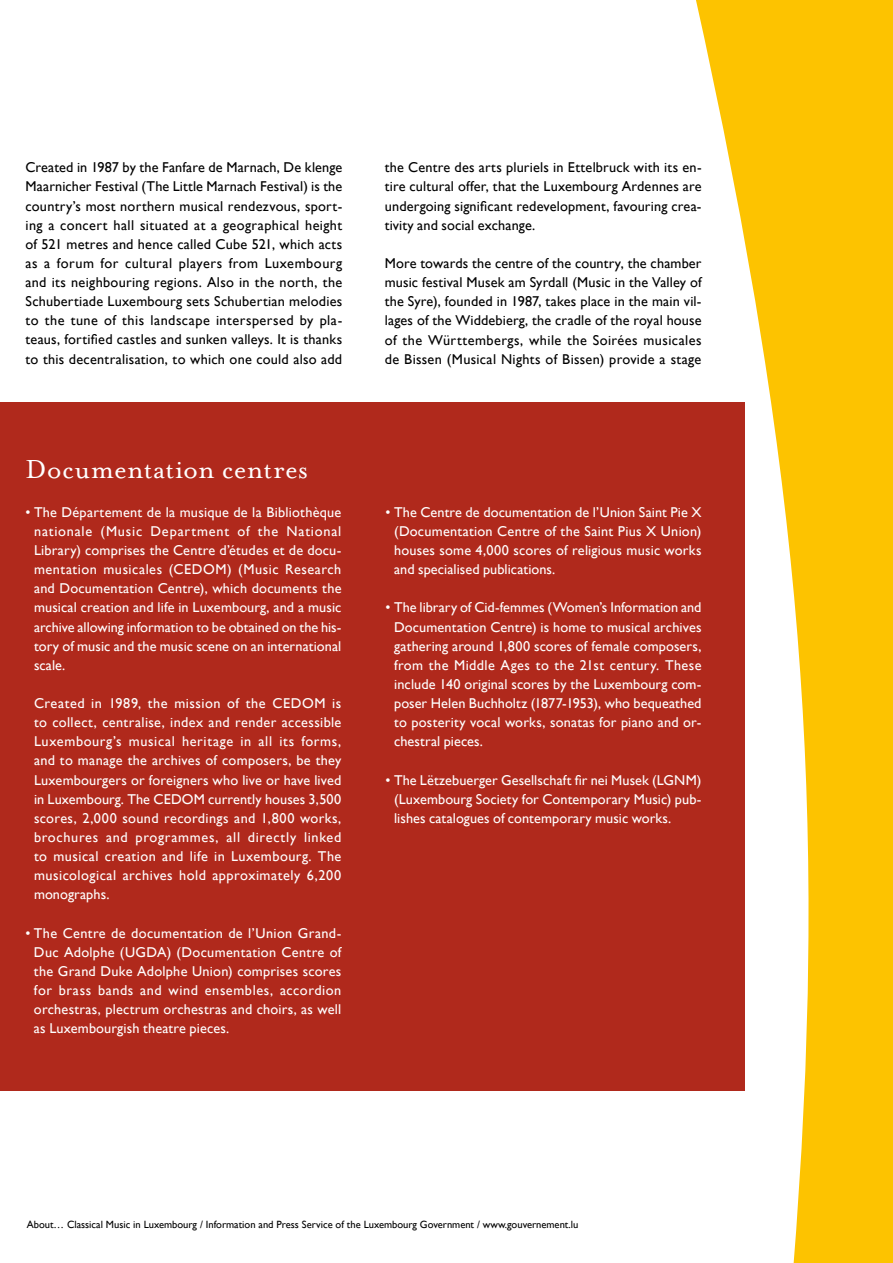
<style>
.page{position:relative;width:893px;height:1263px;background:#fff}
.page>*{position:absolute;margin:0;border:0;box-sizing:border-box;transform-origin:0 0}
.t1{font:30px "Mrs Eaves Roman";letter-spacing:.005em;color:#fff}
.t2{font:14.25px/19.2px "Gill Sans";letter-spacing:.01em;color:#fff;text-align:justify}
.t3{font:14.25px/19.2px "Gill Sans";letter-spacing:.015em;color:#000;text-align:justify}
.t4{font:10.5px "Gill Sans";color:#000}
</style>
<div class="page">
<svg style="left:696px;top:0;width:197px;height:1263px;fill:#fdc300"></svg>
<div style="left:0;top:402px;width:744px;height:689px;background:#b0291c"></div>
<p class="t3" style="left:25px;top:158px;width:318px">Created in 1987 by the Fanfare de Marnach, De klenge Maarnicher Festival (The Little Marnach Festival) is the country’s most northern musical rendezvous, sport&shy;ing a concert hall situated at a geographical height of 521 metres and hence called Cube 521, which acts as a forum for cultural players from Luxembourg and its neighbouring regions. Also in the north, the Schubertiade Luxembourg sets Schubertian melodies to the tune of this landscape interspersed by pla&shy;teaus, fortified castles and sunken valleys. It is thanks to this decentralisation, to which one could also add</p>
<p class="t3" style="left:385px;top:158px;width:318px">the Centre des arts pluriels in Ettelbruck with its en&shy;tire cultural offer, that the Luxembourg Ardennes are undergoing significant redevelopment, favouring crea&shy;tivity and social exchange.</p>
<p class="t3" style="left:385px;top:253px;width:318px">More towards the centre of the country, the chamber music festival Musek am Syrdall (Music in the Valley of the Syre), founded in 1987, takes place in the main vil&shy;lages of the Widdebierg, the cradle of the royal house of the Württembergs, while the Soirées musicales de Bissen (Musical Nights of Bissen) provide a stage</p>
<h1 class="t1" style="left:26px;top:453px;width:284px">Documentation centres</h1>
<p class="t2" style="left:34px;top:502px;width:309px;text-indent:-8px">• The Département de la musique de la Bibliothèque nationale (Music Department of the National Library) comprises the Centre d’études et de docu&shy;mentation musicales (CEDOM) (Music Research and Documentation Centre), which documents the musical creation and life in Luxembourg, and a music archive allowing information to be obtained on the his&shy;tory of music and the music scene on an international scale.</p>
<p class="t2" style="left:34px;top:693px;width:309px">Created in 1989, the mission of the CEDOM is to collect, centralise, index and render accessible Luxembourg’s musical heritage in all its forms, and to manage the archives of composers, be they Luxembourgers or foreigners who live or have lived in Luxembourg. The CEDOM currently houses 3,500 scores, 2,000 sound recordings and 1,800 works, brochures and programmes, all directly linked to musical creation and life in Luxembourg. The musicological archives hold approximately 6,200 monographs.</p>
<p class="t2" style="left:34px;top:923px;width:309px;text-indent:-8px">• The Centre de documentation de l’Union Grand-Duc Adolphe (UGDA) (Documentation Centre of the Grand Duke Adolphe Union) comprises scores for brass bands and wind ensembles, accordion orchestras, plectrum orchestras and choirs, as well as Luxembourgish theatre pieces.</p>
<p class="t2" style="left:394px;top:502px;width:309px;text-indent:-8px">• The Centre de documentation de l’Union Saint Pie X (Documentation Centre of the Saint Pius X Union) houses some 4,000 scores of religious music works and specialised publications.</p>
<p class="t2" style="left:394px;top:598px;width:309px;text-indent:-8px">• The library of Cid-femmes (Women’s Information and Documentation Centre) is home to musical archives gathering around 1,800 scores of female composers, from the Middle Ages to the 21st century. These include 140 original scores by the Luxembourg com&shy;poser Helen Buchholtz (1877-1953), who bequeathed to posterity vocal works, sonatas for piano and or&shy;chestral pieces.</p>
<p class="t2" style="left:394px;top:770px;width:309px;text-indent:-8px">• The Lëtzebuerger Gesellschaft fir nei Musek (LGNM) (Luxembourg Society for Contemporary Music) pub&shy;lishes catalogues of contemporary music works.</p>
<p class="t4" style="left:27px;top:1218px;width:553px">About… Classical Music in Luxembourg / Information and Press Service of the Luxembourg Government / www.gouvernement.lu</p>
</div>
